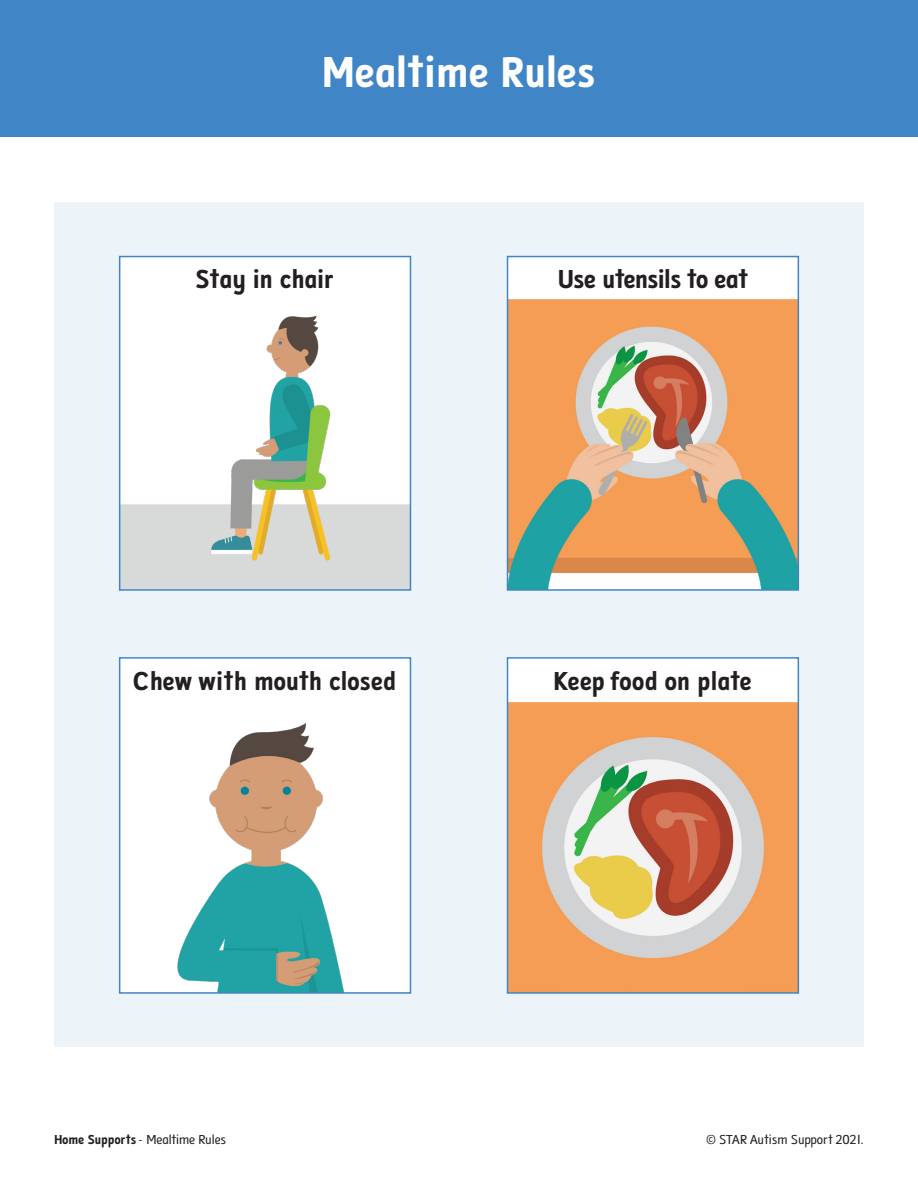
<style>
.page{position:relative;width:918px;height:1188px;background:#fff}
.page>*{position:absolute;margin:0;border:0;box-sizing:border-box;transform-origin:0 0}
.Header-Description{font:45px "Folder Bold Primary";letter-spacing:-.04em;color:#fff}
.Header-Main{font:27px "Folder Bold Primary";letter-spacing:-.045em;color:#231f20}
.t1{font:13.5px "Folder Reg Primary";letter-spacing:-.03em;color:#231f20}
.s1{font-family:"Folder Bold Primary"}
</style>
<div class="page">
<div style="left:0;top:0;width:918px;height:136px;background:#4085c6"></div>
<div style="left:54px;top:202px;width:810px;height:845px;background:#ecf3f9"></div>
<div style="left:508px;top:257px;width:290px;height:333px;background:#fff"></div>
<img style="left:510px;top:300px;width:286px;height:288px">
<div style="left:507px;top:256px;width:292px;height:335px;border:2px solid #4085c6"></div>
<div style="left:120px;top:257px;width:290px;height:333px;background:#fff"></div>
<img style="left:122px;top:315px;width:286px;height:273px">
<div style="left:119px;top:256px;width:292px;height:335px;border:2px solid #4085c6"></div>
<div style="left:120px;top:658px;width:290px;height:335px;background:#fff"></div>
<img style="left:177px;top:723px;width:167px;height:268px">
<div style="left:119px;top:657px;width:292px;height:337px;border:2px solid #4085c6"></div>
<div style="left:508px;top:658px;width:290px;height:335px;background:#fff"></div>
<img style="left:510px;top:702px;width:286px;height:289px">
<div style="left:507px;top:657px;width:292px;height:337px;border:2px solid #4085c6"></div>
<p class="Header-Description" style="left:321px;top:46px;width:277px">Mealtime Rules</p>
<p class="Header-Main" style="left:196px;top:264px;width:141px">Stay in chair</p>
<p class="Header-Main" style="left:558px;top:264px;width:192px">Use utensils to eat</p>
<p class="Header-Main" style="left:133px;top:665px;width:266px">Chew with mouth closed</p>
<p class="Header-Main" style="left:553px;top:665px;width:201px">Keep food on plate</p>
<p class="t1" style="left:54px;top:1132px;width:174px"><span class="s1">Home Supports</span> - Mealtime Rules</p>
<p class="t1" style="left:706px;top:1132px;width:159px">© STAR Autism Support 2021.</p>
</div>
